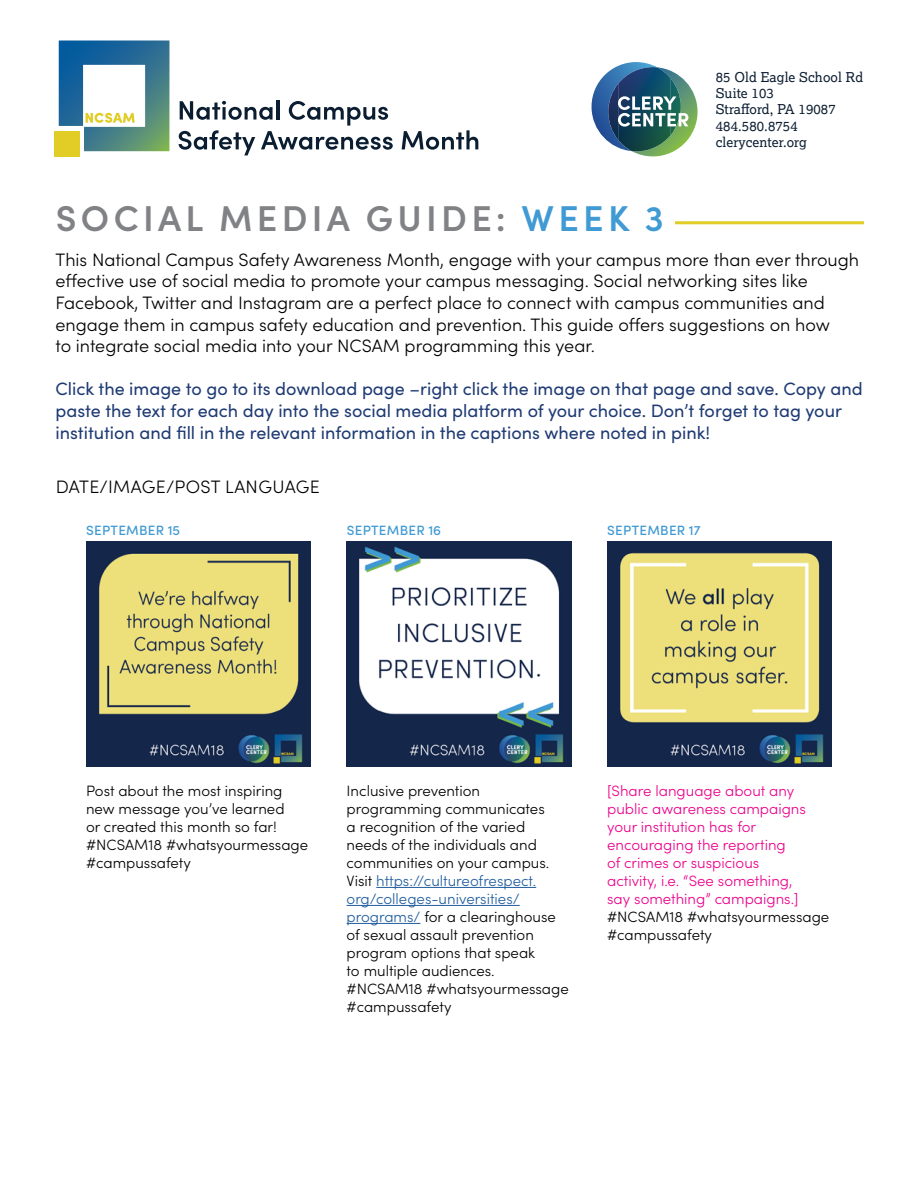
<style>
.page{position:relative;width:918px;height:1188px;background:#fff}
.page>*{position:absolute;margin:0;border:0;box-sizing:border-box;transform-origin:0 0}
.t1{font:600 36px "Sofia Pro";letter-spacing:.12em;color:#808285}
.t2{font:300 18px/21.6px "Sofia Pro";color:#000}
.t3{font:18px/21.6px "Sofia Pro";color:#1f3b74}
.t4{font:300 18px "Sofia Pro";letter-spacing:.02em;color:#000}
.Post_language{font:300 15px/18px "Sofia Pro";color:#000}
.Post_language-2{font:300 15px/18px "Sofia Pro";color:#ec008c}
.t5{font:13.5px "Lexia";letter-spacing:.01em;color:#0c1d31}
.t6{font:500 13.5px "Sofia Pro";letter-spacing:.02em;color:#409ad4}
.s1{color:#409ad4}
.s2{color:#215e9e}
.s3{color:#000}
</style>
<div class="page">
<img style="left:592px;top:62px;width:106px;height:94px">
<hr style="left:675px;top:221px;width:189px;height:3px;background:#e1cd25">
<div style="left:54px;top:131px;width:25px;height:25px;background:#e1cd25"></div>
<hr style="left:276px;top:100px;width:3px;height:20px;background:#0b1e31">
<svg style="left:179px;top:101px;width:214px;height:54px"></svg>
<svg style="left:402px;top:130px;width:76px;height:20px"></svg>
<svg style="left:59px;top:40px;width:110px;height:111px"></svg>
<hr style="left:376px;top:887px;width:160px;height:1px;background:#215e9e">
<hr style="left:347px;top:905px;width:173px;height:1px;background:#215e9e">
<hr style="left:347px;top:923px;width:73px;height:1px;background:#215e9e">
<img style="left:86px;top:542px;width:225px;height:225px">
<img style="left:347px;top:542px;width:224px;height:225px">
<img style="left:607px;top:542px;width:225px;height:225px">
<p class="t5" style="left:716px;top:69px;width:149px">85 Old Eagle School Rd</p>
<p class="t5" style="left:716px;top:85px;width:60px">Suite 103</p>
<p class="t5" style="left:716px;top:101px;width:121px">Strafford, PA 19087</p>
<p class="t5" style="left:716px;top:117px;width:83px">484.580.8754</p>
<p class="t5" style="left:716px;top:133px;width:93px">clerycenter.org</p>
<p class="t1" style="left:56px;top:191px;width:609px">SOCIAL MEDIA GUIDE: <span class="s1">WEEK 3</span></p>
<p class="t2" style="left:56px;top:248px;width:805px">This National Campus Safety Awareness Month, engage with your campus more than ever through effective use of social media to promote your campus messaging. Social networking sites like Facebook, Twitter and Instagram are a perfect place to connect with campus communities and engage them in campus safety education and prevention. This guide offers suggestions on how<br>to integrate social media into your NCSAM programming this year.</p>
<p class="t3" style="left:56px;top:377px;width:809px">Click the image to go to its download page –right click the image on that page and save. Copy and paste the text for each day into the social media platform of your choice. Don’t forget to tag your institution and fill in the relevant information in the captions where noted in pink!</p>
<p class="t4" style="left:56px;top:474px;width:266px">DATE/IMAGE/POST LANGUAGE</p>
<p class="t6" style="left:86px;top:520px;width:95px">SEPTEMBER 15</p>
<p class="t6" style="left:347px;top:520px;width:96px">SEPTEMBER 16</p>
<p class="t6" style="left:607px;top:520px;width:95px">SEPTEMBER 17</p>
<p class="Post_language" style="left:86px;top:781px;width:224px">Post about the most inspiring new message you’ve learned<br>or created this month so far! #NCSAM18 #whatsyourmessage #campussafety</p>
<p class="Post_language" style="left:347px;top:781px;width:224px">Inclusive prevention programming communicates<br>a recognition of the varied needs of the individuals and communities on your campus.<br>Visit <span class="s2">https://cultureofrespect. org/colleges-universities/ programs/</span> for a clearinghouse of sexual assault prevention program options that speak<br>to multiple audiences. #NCSAM18 #whatsyourmessage #campussafety</p>
<p class="Post_language-2" style="left:607px;top:781px;width:224px">[Share language about any public awareness campaigns your institution has for encouraging the reporting<br>of crimes or suspicious<br>activity, i.e. “See something,<br>say something” campaigns.] <span class="s3">#NCSAM18 #whatsyourmessage #campussafety</span></p>
</div>
